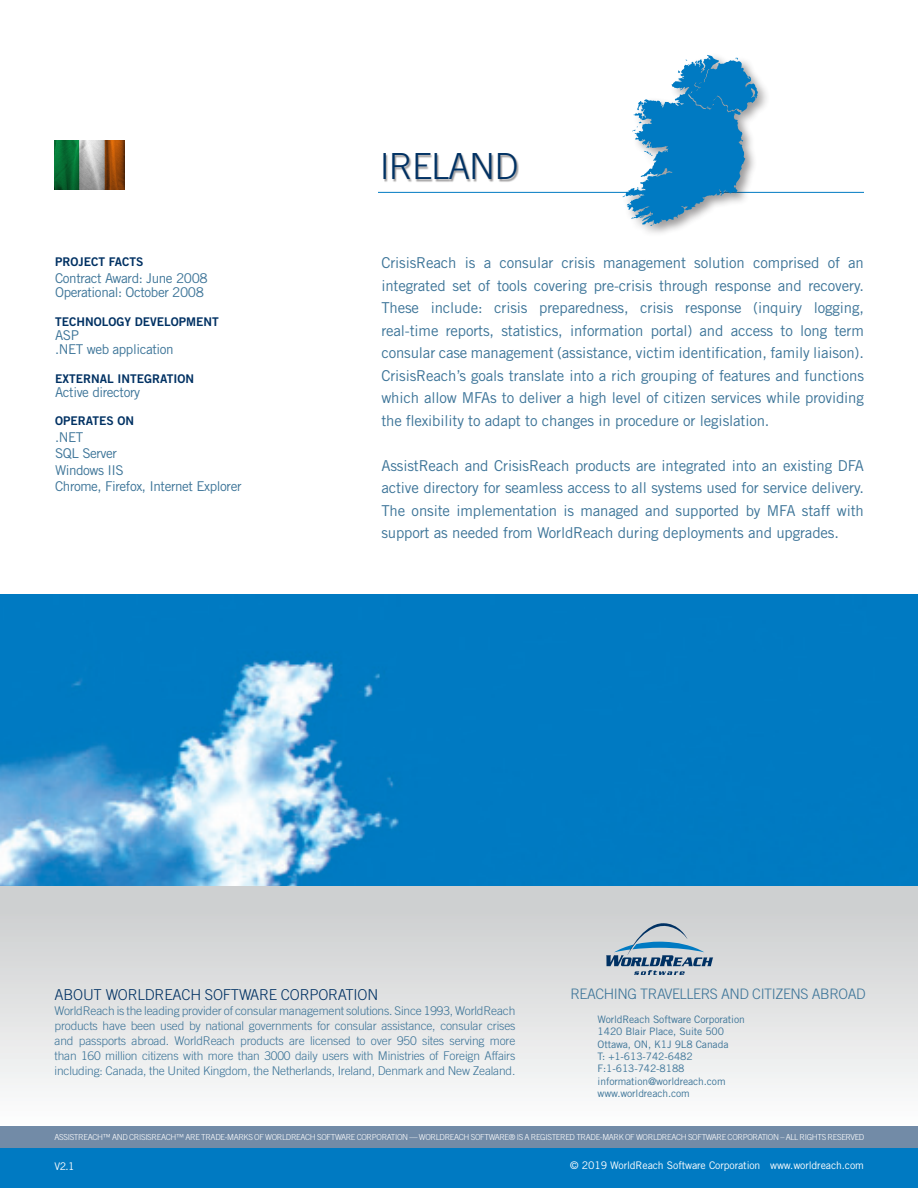
<style>
.page{position:relative;width:918px;height:1188px;background:#fff}
.page>*{position:absolute;margin:0;border:0;box-sizing:border-box;transform-origin:0 0}
.CONTENT_JL_TITLES_SM{font:300 36px "Trade Gothic";letter-spacing:-.025em;color:#003163}
.CONTENT_JL{font:15px/22.5px "Trade Gothic";letter-spacing:-.01em;color:#3c7498;text-align:justify}
.CONTENT_JL_TITLES_SM-2{font:300 15px "Trade Gothic";letter-spacing:-.015em;color:#003163}
.CONTENT_JL-2{font:300 14.4px "Trade Gothic";letter-spacing:-.03em;color:#3c7498}
.CONTENT_JL_SIDEBAR{font:13.5px "Trade Gothic";letter-spacing:-.03em;color:#3c7498}
.CONTENT_JL_SIDEBAR_B{font:13.5px "Trade Gothic";letter-spacing:-.03em;color:#3c7498}
.CONTENT_JL_TITLES_SM-3{font:300 12px/15px "Trade Gothic";letter-spacing:-.015em;color:#3c7498;text-align:justify}
.CONTENT_JL_SIDEBAR_B-2{font:12px "Trade Gothic Bold Two";color:#003163}
.CONTENT_JL-3{font:10.5px "Trade Gothic";letter-spacing:-.01em;color:#fff}
.CONTENT_JL-4{font:10.35px "Trade Gothic";letter-spacing:-.01em;color:#3c7498}
.CONTENT_SMALL{font:300 8.25px "Trade Gothic";letter-spacing:-.04em;color:#fff}
</style>
<div class="page">
<img style="left:0;top:594px;width:918px;height:292px">
<div style="left:0;top:1148px;width:918px;height:40px;background:#007ac2"></div>
<div style="left:384px;top:154px;width:135px;height:28px;background:#231f20;opacity:.45"></div>
<div style="left:0;top:1125px;width:918px;height:23px;background:#728ba7"></div>
<hr style="left:378px;top:192px;width:486px;height:1px;background:#007ac2">
<img style="left:54px;top:140px;width:71px;height:50px">
<div style="left:621px;top:52px;width:149px;height:186px;background:#231f20;opacity:.45"></div>
<svg style="left:623px;top:55px;width:135px;height:171px"></svg>
<div style="left:0;top:886px;width:918px;height:239px;background:linear-gradient(to bottom,#c9cbcc,#fcfdfc)"></div>
<svg style="left:606px;top:923px;width:107px;height:52px;background:#a5b6c4"></svg>
<p class="CONTENT_JL_SIDEBAR_B-2" style="left:55px;top:255px;width:90px">PROJECT FACTS</p>
<p class="CONTENT_JL_SIDEBAR_B" style="left:55px;top:270px;width:154px">Contract Award: June 2008</p>
<p class="CONTENT_JL_SIDEBAR" style="left:55px;top:284px;width:150px">Operational: October 2008</p>
<p class="CONTENT_JL_SIDEBAR_B-2" style="left:55px;top:314px;width:165px">TECHNOLOGY DEVELOPMENT</p>
<p class="CONTENT_JL_SIDEBAR" style="left:55px;top:327px;width:25px">ASP</p>
<p class="CONTENT_JL_SIDEBAR" style="left:55px;top:341px;width:120px">.NET web application</p>
<p class="CONTENT_JL_SIDEBAR_B-2" style="left:55px;top:371px;width:141px">EXTERNAL INTEGRATION</p>
<p class="CONTENT_JL_SIDEBAR" style="left:55px;top:384px;width:87px">Active directory</p>
<p class="CONTENT_JL_SIDEBAR_B-2" style="left:55px;top:414px;width:81px">OPERATES ON</p>
<p class="CONTENT_JL_SIDEBAR" style="left:55px;top:429px;width:30px">.NET</p>
<p class="CONTENT_JL_SIDEBAR" style="left:55px;top:445px;width:63px">SQL Server</p>
<p class="CONTENT_JL_SIDEBAR" style="left:55px;top:462px;width:70px">Windows IIS</p>
<p class="CONTENT_JL_SIDEBAR" style="left:55px;top:478px;width:188px">Chrome, Firefox, Internet Explorer</p>
<p class="CONTENT_JL_TITLES_SM" style="left:380px;top:145px;width:140px">IRELAND</p>
<p class="CONTENT_JL" style="left:381px;top:252px;width:484px">CrisisReach is a consular crisis management solution comprised of an integrated set of tools covering pre-crisis through response and recovery.<br>These include: crisis preparedness, crisis response (inquiry logging, real-time reports, statistics, information portal) and access to long term consular case management (assistance, victim identification, family liaison).<br>CrisisReach’s goals translate into a rich grouping of features and functions which allow MFAs to deliver a high level of citizen services while providing the flexibility to adapt to changes in procedure or legislation.</p>
<p class="CONTENT_JL" style="left:381px;top:454px;width:484px">AssistReach and CrisisReach products are integrated into an existing DFA active directory for seamless access to all systems used for service delivery.<br>The onsite implementation is managed and supported by MFA staff with support as needed from WorldReach during deployments and upgrades.</p>
<p class="CONTENT_JL_TITLES_SM-2" style="left:55px;top:986px;width:325px">ABOUT WORLDREACH SOFTWARE CORPORATION</p>
<p class="CONTENT_JL-2" style="left:570px;top:986px;width:297px">REACHING TRAVELLERS AND CITIZENS ABROAD</p>
<p class="CONTENT_JL_TITLES_SM-3" style="left:55px;top:1003px;width:462px">WorldReach is the leading provider of consular management solutions. Since 1993, WorldReach products have been used by national governments for consular assistance, consular crises and passports abroad. WorldReach products are licensed to over 950 sites serving more than 160 million citizens with more than 3000 daily users with Ministries of Foreign Affairs including: Canada, the United Kingdom, the Netherlands, Ireland, Denmark and New Zealand.</p>
<p class="CONTENT_JL-4" style="left:598px;top:1013px;width:149px">WorldReach Software Corporation</p>
<p class="CONTENT_JL-4" style="left:598px;top:1025px;width:128px">1420 Blair Place, Suite 500</p>
<p class="CONTENT_JL-4" style="left:598px;top:1038px;width:132px">Ottawa, ON, K1J 9L8 Canada</p>
<p class="CONTENT_JL-4" style="left:598px;top:1050px;width:97px">T: +1-613-742-6482</p>
<p class="CONTENT_JL-4" style="left:598px;top:1062px;width:88px">F:1-613-742-8188</p>
<p class="CONTENT_JL-4" style="left:598px;top:1075px;width:129px">information@worldreach.com</p>
<p class="CONTENT_JL-4" style="left:598px;top:1087px;width:94px">www.worldreach.com</p>
<p class="CONTENT_SMALL" style="left:55px;top:1132px;width:811px">ASSISTREACH™ AND CRISISREACH™ ARE TRADE-MARKS OF WORLDREACH SOFTWARE CORPORATION — WORLDREACH SOFTWARE® IS A REGISTERED TRADE-MARK OF WORLDREACH SOFTWARE CORPORATION – ALL RIGHTS RESERVED</p>
<p class="CONTENT_JL-3" style="left:54px;top:1160px;width:22px">V2.1</p>
<p class="CONTENT_JL-3" style="left:570px;top:1159px;width:295px">© 2019 WorldReach Software Corporation www.worldreach.com</p>
</div>
